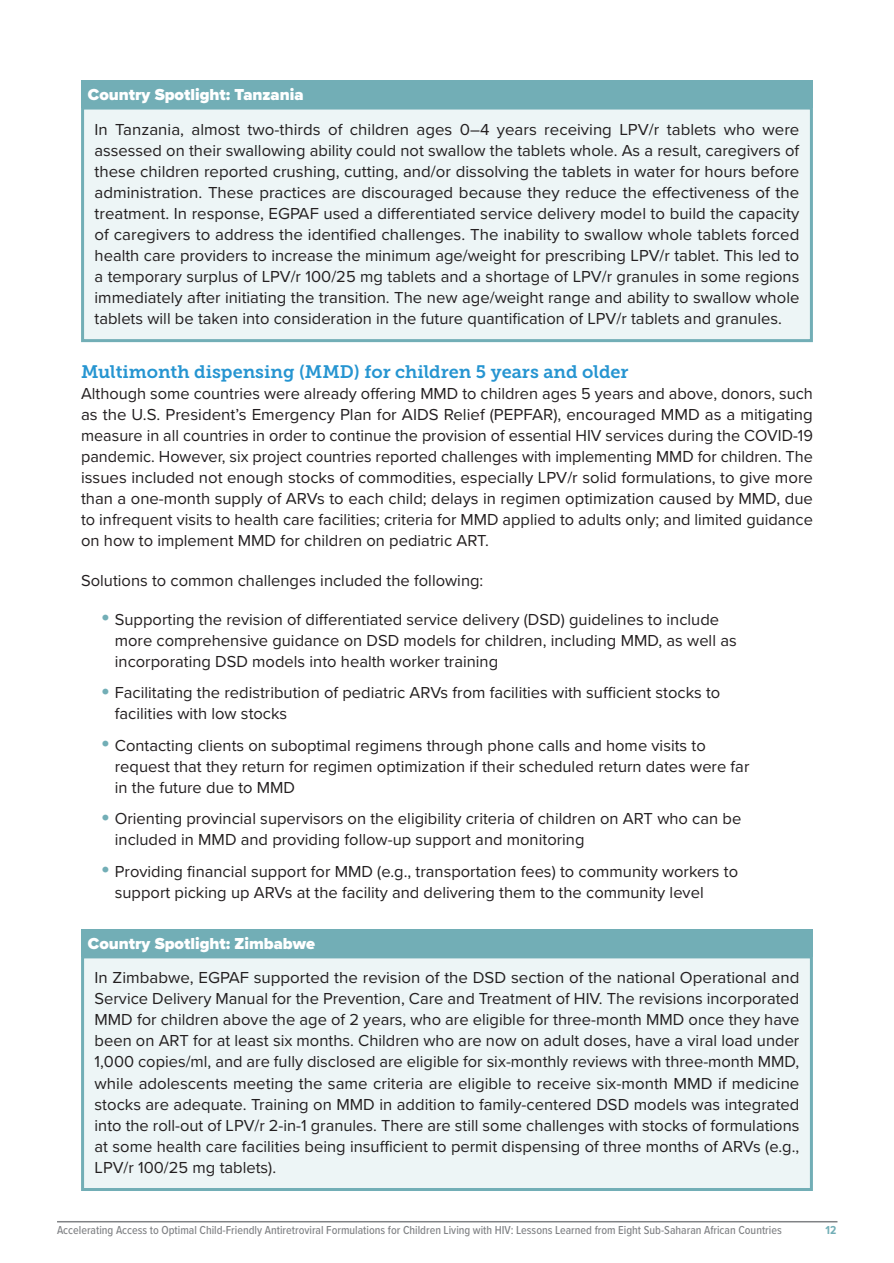
<style>
.page{position:relative;width:894px;height:1263px;background:#fff}
.page>*{position:absolute;margin:0;border:0;box-sizing:border-box;transform-origin:0 0}
.t1{font:18px "Museo Slab 700";color:#2695d1}
.t2{font:16.5px/21px "Proxima Nova";color:#231f20}
.t3{font:900 16.5px "Proxima Nova";color:#fff}
.t4{font:500 12px "Proxima Nova Cond";color:#808285}
.t5{font:700 12px "Proxima Nova Cond";color:#72aeb6}
.s1{font-weight:900;font-size:22.5px;color:#72aeb6}
</style>
<div class="page">
<hr style="left:57px;top:1221px;width:780px;height:1px;background:#808285">
<div style="left:81px;top:80px;width:731px;height:30px;background:#72aeb6"></div>
<div style="left:81px;top:108px;width:731px;height:232px;background:#edf5f6"></div>
<div style="left:81px;top:106px;width:731px;height:236px;border:3px solid #72aeb6"></div>
<div style="left:81px;top:929px;width:731px;height:30px;background:#72aeb6"></div>
<div style="left:81px;top:957px;width:731px;height:232px;background:#edf5f6"></div>
<div style="left:81px;top:955px;width:731px;height:236px;border:3px solid #72aeb6"></div>
<p class="t3" style="left:88px;top:82px;width:217px">Country Spotlight: Tanzania</p>
<p class="t2" style="left:94px;top:118px;width:706px;text-align:justify">In Tanzania, almost two-thirds of children ages 0–4 years receiving LPV/r tablets who were assessed on their swallowing ability could not swallow the tablets whole. As a result, caregivers of these children reported crushing, cutting, and/or dissolving the tablets in water for hours before administration. These practices are discouraged because they reduce the effectiveness of the treatment. In response, EGPAF used a differentiated service delivery model to build the capacity of caregivers to address the identified challenges. The inability to swallow whole tablets forced health care providers to increase the minimum age/weight for prescribing LPV/r tablet. This led to a temporary surplus of LPV/r 100/25 mg tablets and a shortage of LPV/r granules in some regions immediately after initiating the transition. The new age/weight range and ability to swallow whole tablets will be taken into consideration in the future quantification of LPV/r tablets and granules.</p>
<p class="t1" style="left:81px;top:362px;width:549px">Multimonth dispensing (MMD) for children 5 years and older</p>
<p class="t2" style="left:81px;top:383px;width:733px;text-align:justify">Although some countries were already offering MMD to children ages 5 years and above, donors, such as the U.S. President’s Emergency Plan for AIDS Relief (PEPFAR), encouraged MMD as a mitigating measure in all countries in order to continue the provision of essential HIV services during the COVID-19 pandemic. However, six project countries reported challenges with implementing MMD for children. The issues included not enough stocks of commodities, especially LPV/r solid formulations, to give more than a one-month supply of ARVs to each child; delays in regimen optimization caused by MMD, due to infrequent visits to health care facilities; criteria for MMD applied to adults only; and limited guidance on how to implement MMD for children on pediatric ART.</p>
<p class="t2" style="left:81px;top:569px;width:403px">Solutions to common challenges included the following:</p>
<p class="t2" style="left:115px;top:608px;width:623px;text-indent:-14px"><span class="s1">•</span> Supporting the revision of differentiated service delivery (DSD) guidelines to include more comprehensive guidance on DSD models for children, including MMD, as well as incorporating DSD models into health worker training</p>
<p class="t2" style="left:115px;top:681px;width:606px;text-indent:-14px"><span class="s1">•</span> Facilitating the redistribution of pediatric ARVs from facilities with sufficient stocks to facilities with low stocks</p>
<p class="t2" style="left:115px;top:734px;width:636px;text-indent:-14px"><span class="s1">•</span> Contacting clients on suboptimal regimens through phone calls and home visits to request that they return for regimen optimization if their scheduled return dates were far in the future due to MMD</p>
<p class="t2" style="left:115px;top:807px;width:627px;text-indent:-14px"><span class="s1">•</span> Orienting provincial supervisors on the eligibility criteria of children on ART who can be included in MMD and providing follow-up support and monitoring</p>
<p class="t2" style="left:115px;top:860px;width:624px;text-indent:-14px"><span class="s1">•</span> Providing financial support for MMD (e.g., transportation fees) to community workers to support picking up ARVs at the facility and delivering them to the community level</p>
<p class="t3" style="left:88px;top:931px;width:229px">Country Spotlight: Zimbabwe</p>
<p class="t2" style="left:94px;top:966px;width:706px;text-align:justify">In Zimbabwe, EGPAF supported the revision of the DSD section of the national Operational and Service Delivery Manual for the Prevention, Care and Treatment of HIV. The revisions incorporated MMD for children above the age of 2 years, who are eligible for three-month MMD once they have been on ART for at least six months. Children who are now on adult doses, have a viral load under 1,000 copies/ml, and are fully disclosed are eligible for six-monthly reviews with three-month MMD, while adolescents meeting the same criteria are eligible to receive six-month MMD if medicine stocks are adequate. Training on MMD in addition to family-centered DSD models was integrated into the roll-out of LPV/r 2-in-1 granules. There are still some challenges with stocks of formulations at some health care facilities being insufficient to permit dispensing of three months of ARVs (e.g., LPV/r 100/25 mg tablets).</p>
<p class="t4" style="left:57px;top:1221px;width:726px">Accelerating Access to Optimal Child-Friendly Antiretroviral Formulations for Children Living with HIV: Lessons Learned from Eight Sub-Saharan African Countries</p>
<p class="t5" style="left:825px;top:1221px;width:12px">12</p>
</div>
